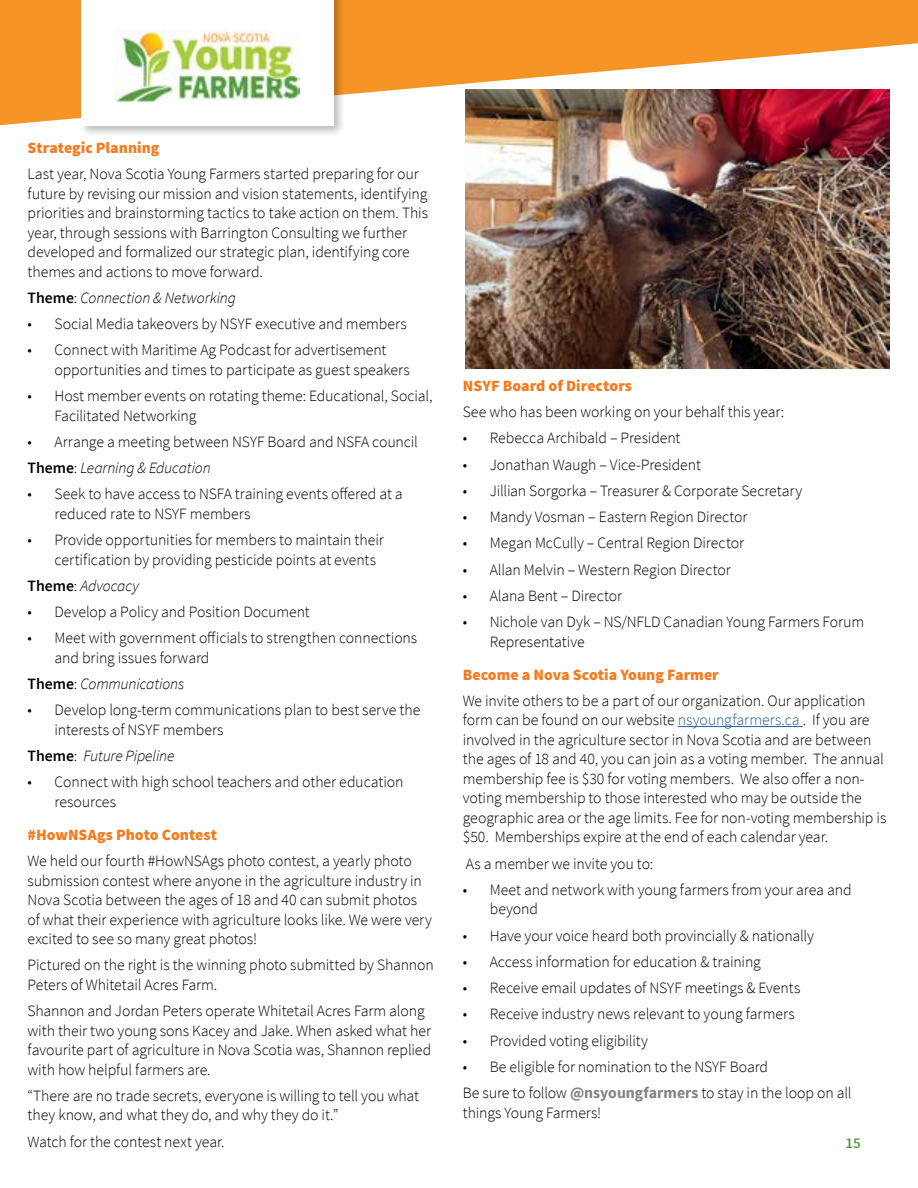
<style>
.page{position:relative;width:918px;height:1188px;background:#fff}
.page>*{position:absolute;margin:0;border:0;box-sizing:border-box;transform-origin:0 0}
.t1{font:300 15.75px/19.5px "Source Sans Pro";letter-spacing:-.005em;color:#000}
.t2{font:900 15.75px "Source Sans Pro";color:#f47b20}
.t3{font:italic 300 15.75px "Source Sans Pro";letter-spacing:-.01em;color:#000}
.s1{font-weight:600;font-style:normal}
.s2{font-style:normal}
.s3{font-weight:600}
.s4{font-style:italic}
.s5{color:#215e9e}
.s6{font-weight:700;color:#808285}
</style>
<div class="page">
<svg style="left:0;top:0;width:918px;height:125px;fill:#f79426"></svg>
<div style="left:80px;top:0;width:265px;height:137px;background:#000;opacity:.25"></div>
<div style="left:82px;top:0;width:252px;height:126px;background:#fff"></div>
<img style="left:116px;top:30px;width:184px;height:72px">
<hr style="left:678px;top:726px;width:125px;height:1px;background:#215e9e">
<img style="left:466px;top:90px;width:424px;height:278px">
<p class="t2" style="left:28px;top:137px;width:133px">Strategic Planning</p>
<p class="t1" style="left:28px;top:164px;width:402px">Last year, Nova Scotia Young Farmers started preparing for our future by revising our mission and vision statements, identifying priorities and brainstorming tactics to take action on them. This year, through sessions with Barrington Consulting we further developed and formalized our strategic plan, identifying core themes and actions to move forward.</p>
<p class="t3" style="left:28px;top:288px;width:210px"><span class="s1">Theme</span><span class="s2">:</span> Connection &amp; Networking</p>
<p class="t1" style="left:28px;top:314px;width:381px">• Social Media takeovers by NSYF executive and members</p>
<p class="t1" style="left:55px;top:340px;width:357px;text-indent:-27px">• Connect with Maritime Ag Podcast for advertisement opportunities and times to participate as guest speakers</p>
<p class="t1" style="left:55px;top:386px;width:379px;text-indent:-27px">• Host member events on rotating theme: Educational, Social,<br>Facilitated Networking</p>
<p class="t1" style="left:28px;top:429px;width:392px;line-height:26.2px">• Arrange a meeting between NSYF Board and NSFA council<br><span class="s3">Theme</span>: <span class="s4">Learning &amp; Education</span></p>
<p class="t1" style="left:55px;top:484px;width:350px;text-indent:-27px">• Seek to have access to NSFA training events offered at a reduced rate to NSYF members</p>
<p class="t1" style="left:55px;top:530px;width:331px;text-indent:-27px">• Provide opportunities for members to maintain their certification by providing pesticide points at events</p>
<p class="t3" style="left:28px;top:576px;width:113px"><span class="s1">Theme</span><span class="s2">:</span> Advocacy</p>
<p class="t1" style="left:28px;top:602px;width:284px">• Develop a Policy and Position Document</p>
<p class="t1" style="left:55px;top:628px;width:364px;text-indent:-27px">• Meet with government officials to strengthen connections and bring issues forward</p>
<p class="t3" style="left:28px;top:674px;width:158px"><span class="s1">Theme</span><span class="s2">:</span> Communications</p>
<p class="t1" style="left:55px;top:700px;width:367px;text-indent:-27px">• Develop long-term communications plan to best serve the interests of NSYF members</p>
<p class="t3" style="left:28px;top:746px;width:149px"><span class="s1">Theme</span><span class="s2">:</span> Future Pipeline</p>
<p class="t1" style="left:55px;top:773px;width:351px;text-indent:-27px">• Connect with high school teachers and other education resources</p>
<p class="t2" style="left:28px;top:824px;width:191px">#HowNSAgs Photo Contest</p>
<p class="t1" style="left:28px;top:851px;width:406px">We held our fourth #HowNSAgs photo contest, a yearly photo submission contest where anyone in the agriculture industry in Nova Scotia between the ages of 18 and 40 can submit photos of what their experience with agriculture looks like. We were very excited to see so many great photos!</p>
<p class="t1" style="left:28px;top:956px;width:408px">Pictured on the right is the winning photo submitted by Shannon<br>Peters of Whitetail Acres Farm.</p>
<p class="t1" style="left:28px;top:1001px;width:405px">Shannon and Jordan Peters operate Whitetail Acres Farm along with their two young sons Kacey and Jake. When asked what her favourite part of agriculture in Nova Scotia was, Shannon replied with how helpful farmers are.</p>
<p class="t1" style="left:28px;top:1086px;width:393px">“There are no trade secrets, everyone is willing to tell you what they know, and what they do, and why they do it.”</p>
<p class="t1" style="left:28px;top:1132px;width:199px">Watch for the contest next year.</p>
<p class="t2" style="left:463px;top:375px;width:171px">NSYF Board of Directors</p>
<p class="t1" style="left:463px;top:402px;width:323px">See who has been working on your behalf this year:</p>
<p class="t1" style="left:463px;top:429px;width:219px">• Rebecca Archibald – President</p>
<p class="t1" style="left:463px;top:455px;width:240px">• Jonathan Waugh – Vice-President</p>
<p class="t1" style="left:463px;top:481px;width:341px">• Jillian Sorgorka – Treasurer &amp; Corporate Secretary</p>
<p class="t1" style="left:463px;top:507px;width:286px">• Mandy Vosman – Eastern Region Director</p>
<p class="t1" style="left:463px;top:534px;width:283px">• Megan McCully – Central Region Director</p>
<p class="t1" style="left:463px;top:560px;width:270px">• Allan Melvin – Western Region Director</p>
<p class="t1" style="left:463px;top:586px;width:161px">• Alana Bent – Director</p>
<p class="t1" style="left:490px;top:612px;width:376px;text-indent:-27px">• Nichole van Dyk – NS/NFLD Canadian Young Farmers Forum<br>Representative</p>
<p class="t2" style="left:463px;top:664px;width:258px">Become a Nova Scotia Young Farmer</p>
<p class="t1" style="left:463px;top:691px;width:425px">We invite others to be a part of our organization. Our application form can be found on our website <span class="s5">nsyoungfarmers.ca</span> . If you are involved in the agriculture sector in Nova Scotia and are between the ages of 18 and 40, you can join as a voting member. The annual membership fee is $30 for voting members. We also offer a non&shy;voting membership to those interested who may be outside the geographic area or the age limits. Fee for non-voting membership is $50. Memberships expire at the end of each calendar year.</p>
<p class="t1" style="left:466px;top:854px;width:189px">As a member we invite you to:</p>
<p class="t1" style="left:490px;top:880px;width:363px;text-indent:-27px">• Meet and network with young farmers from your area and beyond</p>
<p class="t1" style="left:463px;top:926px;width:353px">• Have your voice heard both provincially &amp; nationally</p>
<p class="t1" style="left:463px;top:952px;width:300px">• Access information for education &amp; training</p>
<p class="t1" style="left:463px;top:978px;width:339px">• Receive email updates of NSYF meetings &amp; Events</p>
<p class="t1" style="left:463px;top:1005px;width:333px">• Receive industry news relevant to young farmers</p>
<p class="t1" style="left:463px;top:1031px;width:187px">• Provided voting eligibility</p>
<p class="t1" style="left:463px;top:1054px;width:390px;line-height:26.2px">• Be eligible for nomination to the NSYF Board<br>Be sure to follow <span class="s6">@nsyoungfarmers</span> to stay in the loop on all</p>
<p class="t1" style="left:463px;top:1103px;width:140px">things Young Farmers!</p>
</div>
